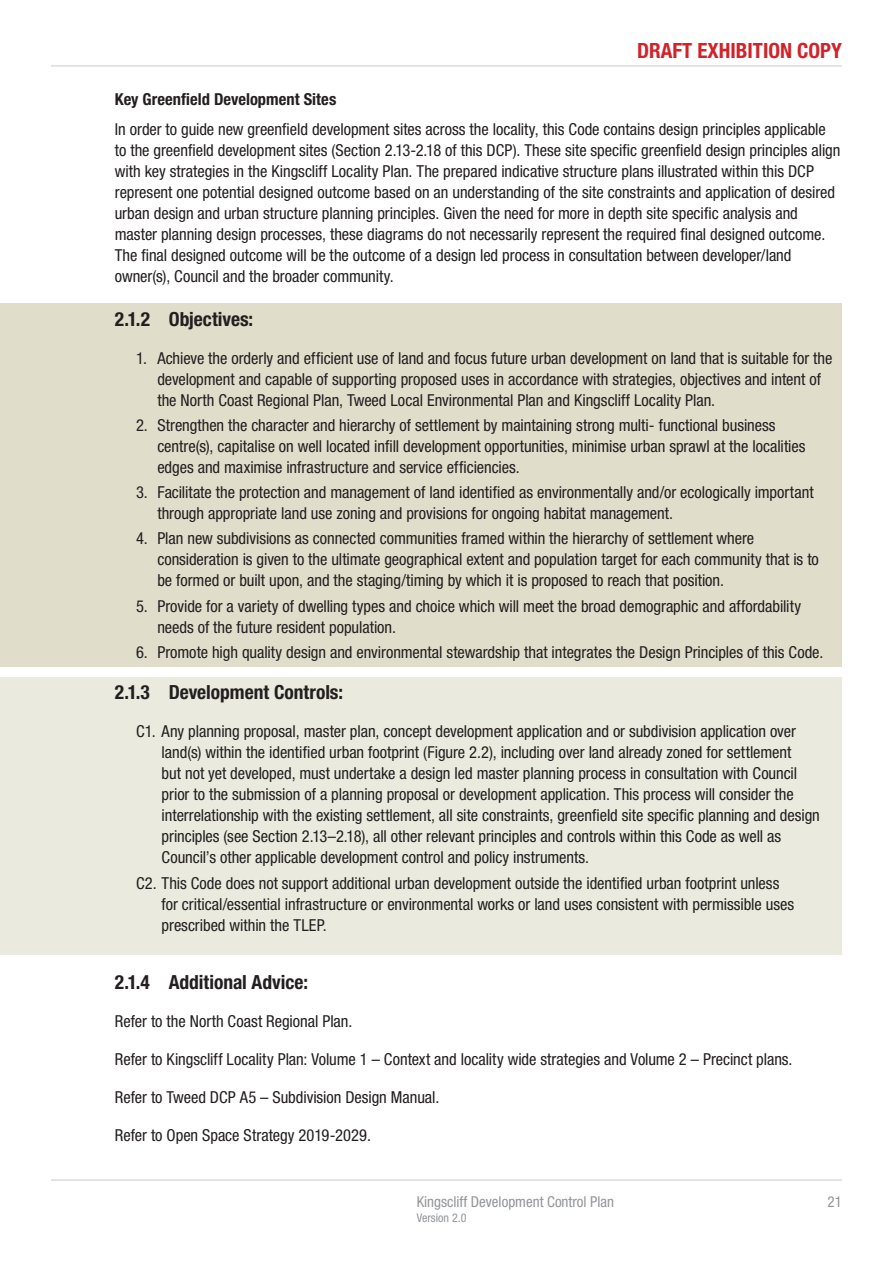
<style>
.page{position:relative;width:893px;height:1263px;background:#fff}
.page>*{position:absolute;margin:0;border:0;box-sizing:border-box;transform-origin:0 0}
.t1{font:700 condensed 21px "Helvetica Neue LT Std";color:#d1232a}
.t2{font:700 condensed 19.5px "Helvetica Neue LT Std";color:#231f20}
.body{font:condensed 16.5px/21px "Helvetica Neue LT Std";letter-spacing:-.005em;color:#231f20}
.t3{font:700 condensed 16.5px "Helvetica Neue LT Std";color:#231f20}
.t4{font:condensed 15px "Helvetica Neue LT Std";color:#939598}
.t5{font:condensed 12px "Helvetica Neue LT Std";color:#939598}
</style>
<div class="page">
<hr style="left:51px;top:65px;width:791px;height:2px;background:#bdb5b3">
<hr style="left:51px;top:1179px;width:791px;height:2px;background:#bdb5b3">
<div style="left:0;top:303px;width:842px;height:363px;background:#e0ddcb"></div>
<div style="left:0;top:677px;width:842px;height:278px;background:#ebeade"></div>
<p class="t1" style="left:637px;top:37px;width:206px">DRAFT EXHIBITION COPY</p>
<h4 class="t3" style="left:115px;top:89px;width:223px">Key Greenfield Development Sites</h4>
<p class="body" style="left:115px;top:118px;width:727px">In order to guide new greenfield development sites across the locality, this Code contains design principles applicable to the greenfield development sites (Section 2.13-2.18 of this DCP). These site specific greenfield design principles align with key strategies in the Kingscliff Locality Plan. The prepared indicative structure plans illustrated within this DCP represent one potential designed outcome based on an understanding of the site constraints and application of desired urban design and urban structure planning principles. Given the need for more in depth site specific analysis and master planning design processes, these diagrams do not necessarily represent the required final designed outcome.<br>The final designed outcome will be the outcome of a design led process in consultation between developer/land owner(s), Council and the broader community.</p>
<h3 class="t2" style="left:115px;top:307px;width:140px">2.1.2 Objectives:</h3>
<p class="body" style="left:157px;top:347px;width:677px;text-indent:-21px">1. Achieve the orderly and efficient use of land and focus future urban development on land that is suitable for the development and capable of supporting proposed uses in accordance with strategies, objectives and intent of the North Coast Regional Plan, Tweed Local Environmental Plan and Kingscliff Locality Plan.</p>
<p class="body" style="left:157px;top:414px;width:650px;text-indent:-21px">2. Strengthen the character and hierarchy of settlement by maintaining strong multi- functional business centre(s), capitalise on well located infill development opportunities, minimise urban sprawl at the localities edges and maximise infrastructure and service efficiencies.</p>
<p class="body" style="left:157px;top:482px;width:658px;text-indent:-21px">3. Facilitate the protection and management of land identified as environmentally and/or ecologically important through appropriate land use zoning and provisions for ongoing habitat management.</p>
<p class="body" style="left:157px;top:528px;width:663px;text-indent:-21px">4. Plan new subdivisions as connected communities framed within the hierarchy of settlement where consideration is given to the ultimate geographical extent and population target for each community that is to be formed or built upon, and the staging/timing by which it is proposed to reach that position.</p>
<p class="body" style="left:157px;top:595px;width:645px;text-indent:-21px">5. Provide for a variety of dwelling types and choice which will meet the broad demographic and affordability needs of the future resident population.</p>
<p class="body" style="left:136px;top:641px;width:689px">6. Promote high quality design and environmental stewardship that integrates the Design Principles of this Code.</p>
<h3 class="t2" style="left:115px;top:681px;width:230px">2.1.3 Development Controls:</h3>
<p class="body" style="left:162px;top:721px;width:660px;text-indent:-26px">C1. Any planning proposal, master plan, concept development application and or subdivision application over land(s) within the identified urban footprint (Figure 2.2), including over land already zoned for settlement<br>but not yet developed, must undertake a design led master planning process in consultation with Council prior to the submission of a planning proposal or development application. This process will consider the interrelationship with the existing settlement, all site constraints, greenfield site specific planning and design principles (see Section 2.13–2.18), all other relevant principles and controls within this Code as well as Council’s other applicable development control and policy instruments.</p>
<p class="body" style="left:162px;top:872px;width:634px;text-indent:-26px">C2. This Code does not support additional urban development outside the identified urban footprint unless for critical/essential infrastructure or environmental works or land uses consistent with permissible uses prescribed within the TLEP.</p>
<h3 class="t2" style="left:115px;top:970px;width:195px">2.1.4 Additional Advice:</h3>
<p class="body" style="left:115px;top:1010px;width:239px">Refer to the North Coast Regional Plan.</p>
<p class="body" style="left:115px;top:1048px;width:679px">Refer to Kingscliff Locality Plan: Volume 1 – Context and locality wide strategies and Volume 2 – Precinct plans.</p>
<p class="body" style="left:115px;top:1086px;width:326px">Refer to Tweed DCP A5 – Subdivision Design Manual.</p>
<p class="body" style="left:115px;top:1125px;width:258px">Refer to Open Space Strategy 2019-2029.</p>
<p class="t4" style="left:417px;top:1193px;width:199px">Kingscliff Development Control Plan</p>
<p class="t4" style="left:827px;top:1193px;width:16px">21</p>
<p class="t5" style="left:417px;top:1211px;width:51px">Version 2.0</p>
</div>
